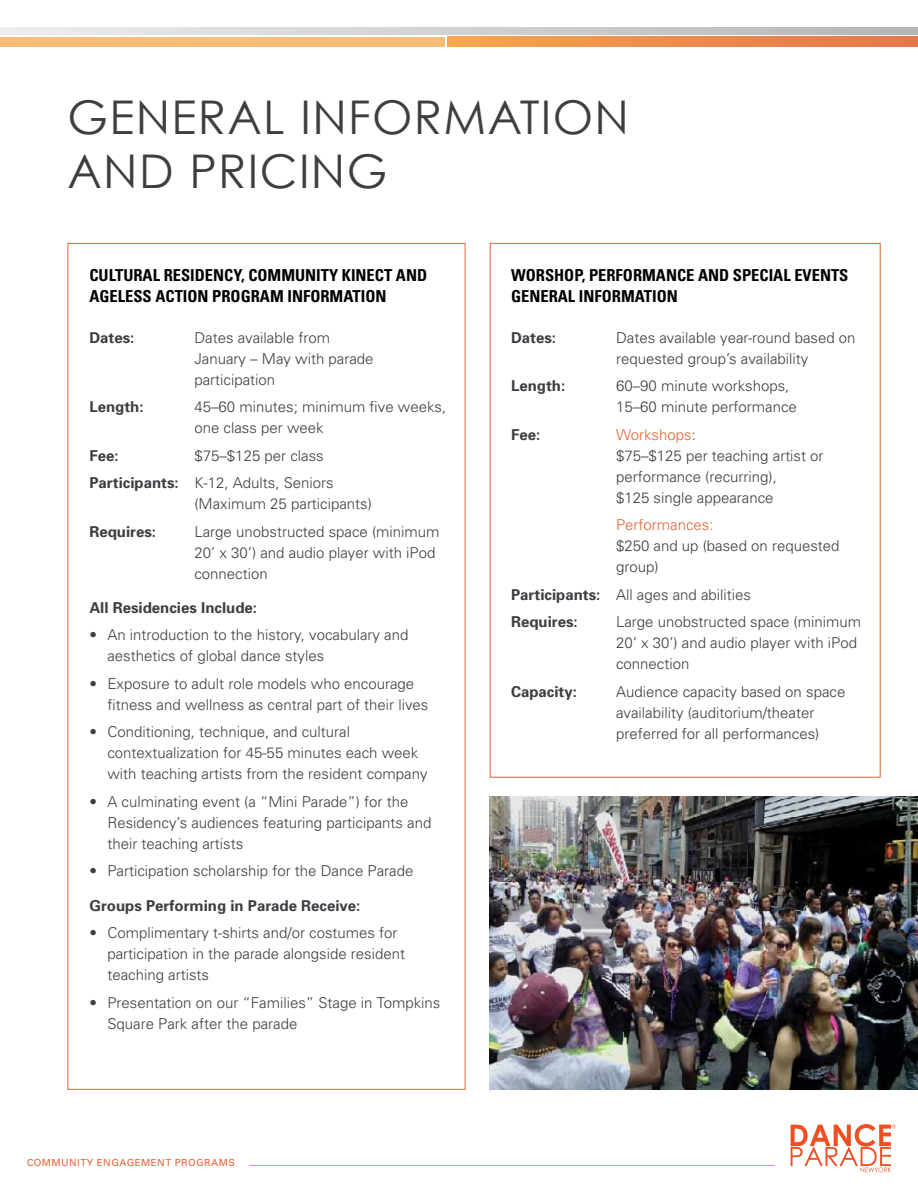
<style>
.page{position:relative;width:918px;height:1188px;background:#fff}
.page>*{position:absolute;margin:0;border:0;box-sizing:border-box;transform-origin:0 0}
.t1{font:46.5px/54px "Century Gothic";letter-spacing:.03em;color:#3c3e42}
.t2{font:700 condensed 16.5px/21px "Univers";color:#000}
.t3{font:300 15px/21px "Univers";color:#3c3e42}
.t4{font:700 15px/27.5px "Univers";color:#3c3e42}
.t5{font:300 15px "Univers";color:#e36434}
.t6{font:9.75px "Univers";letter-spacing:.045em;color:#e36434}
.s1{font-weight:700}
.s2{font-weight:300}
.s3{color:#e36434}
</style>
<div class="page">
<svg style="left:0;top:27px;width:918px;height:8px;background:#cfd1d3"></svg>
<div style="left:0;top:37px;width:445px;height:9px;background:#fabc79"></div>
<svg style="left:447px;top:37px;width:471px;height:9px;background:#ec8d4c"></svg>
<svg style="left:791px;top:1124px;width:105px;height:48px"></svg>
<hr style="left:250px;top:1165px;width:524px;height:1px;background:#f59c34">
<img style="left:490px;top:796px;width:428px;height:294px">
<h1 class="t1" style="left:68px;top:89px;width:563px">GENERAL INFORMATION<br>AND PRICING</h1>
<p class="t2" style="left:89px;top:264px;width:19px">CULTURAL</p>
<p class="t2" style="left:164px;top:264px;width:10px">RESIDEN</p>
<p class="t2" style="left:224px;top:264px;width:81px">CY, COMMUNIT</p>
<p class="t2" style="left:329px;top:264px;width:79px">Y KINECT AND</p>
<p class="t2" style="left:89px;top:285px;width:10px">AGELESS</p>
<p class="t2" style="left:155px;top:285px;width:230px">ACTION PROGRAM IN FORMATION</p>
<p class="t4" style="left:89px;top:324px;width:47px">Dates:</p>
<p class="t3" style="left:194px;top:327px;width:181px">Dates available from<br>January – May with parade participation</p>
<p class="t4" style="left:89px;top:393px;width:56px">Length:</p>
<p class="t3" style="left:194px;top:397px;width:253px">45–60 minutes; minimum five weeks, one class per week</p>
<p class="t4" style="left:89px;top:442px;width:31px">Fee:</p>
<p class="t3" style="left:89px;top:442px;width:246px;line-height:27.5px;text-indent:105px">$75–$125 per class<br><span class="s1">Participants:</span> K-12, Adults, Seniors</p>
<p class="t3" style="left:194px;top:493px;width:179px">(Maximum 25 participants)</p>
<p class="t4" style="left:89px;top:518px;width:84px">Requires: <span class="s2">L</span></p>
<p class="t3" style="left:194px;top:521px;width:247px;text-indent:8px">arge unobstructed space (minimum<br>20’ x 30’) and audio player with iPod connection</p>
<p class="t4" style="left:89px;top:594px;width:169px">All Residencies Include:</p>
<p class="t3" style="left:107px;top:625px;width:302px;text-indent:-18px">• An introduction to the history, vocabulary and aesthetics of global dance styles</p>
<p class="t3" style="left:107px;top:673px;width:322px;text-indent:-18px">• Exposure to adult role models who encourage fitness and wellness as central part of their lives</p>
<p class="t3" style="left:107px;top:722px;width:322px;text-indent:-18px">• Conditioning, technique, and cultural contextualization for 45-55 minutes each week with teaching artists from the resident company</p>
<p class="t3" style="left:107px;top:791px;width:325px;text-indent:-18px">• A culminating event (a “Mini Parade”) for the<br>Residency’s audiences featuring participants and their teaching artists</p>
<p class="t3" style="left:89px;top:861px;width:325px">• Participation scholarship for the Dance Parade</p>
<p class="t4" style="left:89px;top:892px;width:272px">Groups Performing in Parade Receive:</p>
<p class="t3" style="left:107px;top:922px;width:299px;text-indent:-18px">• Complimentary t-shirts and/or costumes for participation in the parade alongside resident teaching artists</p>
<p class="t3" style="left:107px;top:992px;width:334px;text-indent:-18px">• Presentation on our “Families” Stage in Tompkins<br>Square Park after the parade</p>
<p class="t6" style="left:27px;top:1157px;width:209px">COMMUNITY ENGAGEMENT PROGRAMS</p>
<p class="t2" style="left:511px;top:264px;width:339px">WORSHOP, PERFORMANCE AND SPECIAL EVENTS<br>GENERAL INFORMATION</p>
<p class="t4" style="left:511px;top:324px;width:47px">Dates:</p>
<p class="t3" style="left:616px;top:327px;width:241px">Dates available year-round based on requested group’s availability</p>
<p class="t4" style="left:511px;top:372px;width:56px">Length:</p>
<p class="t3" style="left:616px;top:376px;width:182px">60–90 minute workshops,<br>15–60 minute performance</p>
<p class="t4" style="left:511px;top:421px;width:31px">Fee:</p>
<p class="t3" style="left:616px;top:424px;width:209px"><span class="s3">Workshops</span>:<br>$75–$125 per teaching artist or performance (recurring),<br>$125 single appearance</p>
<p class="t5" style="left:616px;top:516px;width:99px">Performances:</p>
<p class="t3" style="left:616px;top:535px;width:225px">$250 and up (based on requested group)</p>
<p class="t4" style="left:511px;top:581px;width:242px">Participants: <span class="s2">All ages and abilities<br></span>Requires: <span class="s2">L</span></p>
<p class="t3" style="left:616px;top:611px;width:247px;text-indent:8px">arge unobstructed space (minimum<br>20’ x 30’) and audio player with iPod connection</p>
<p class="t4" style="left:511px;top:678px;width:84px">Capacity: <span class="s2">A</span></p>
<p class="t3" style="left:616px;top:681px;width:231px;text-indent:10px">udience capacity based on space availability (auditorium/theater preferred for all performances)</p>
</div>
